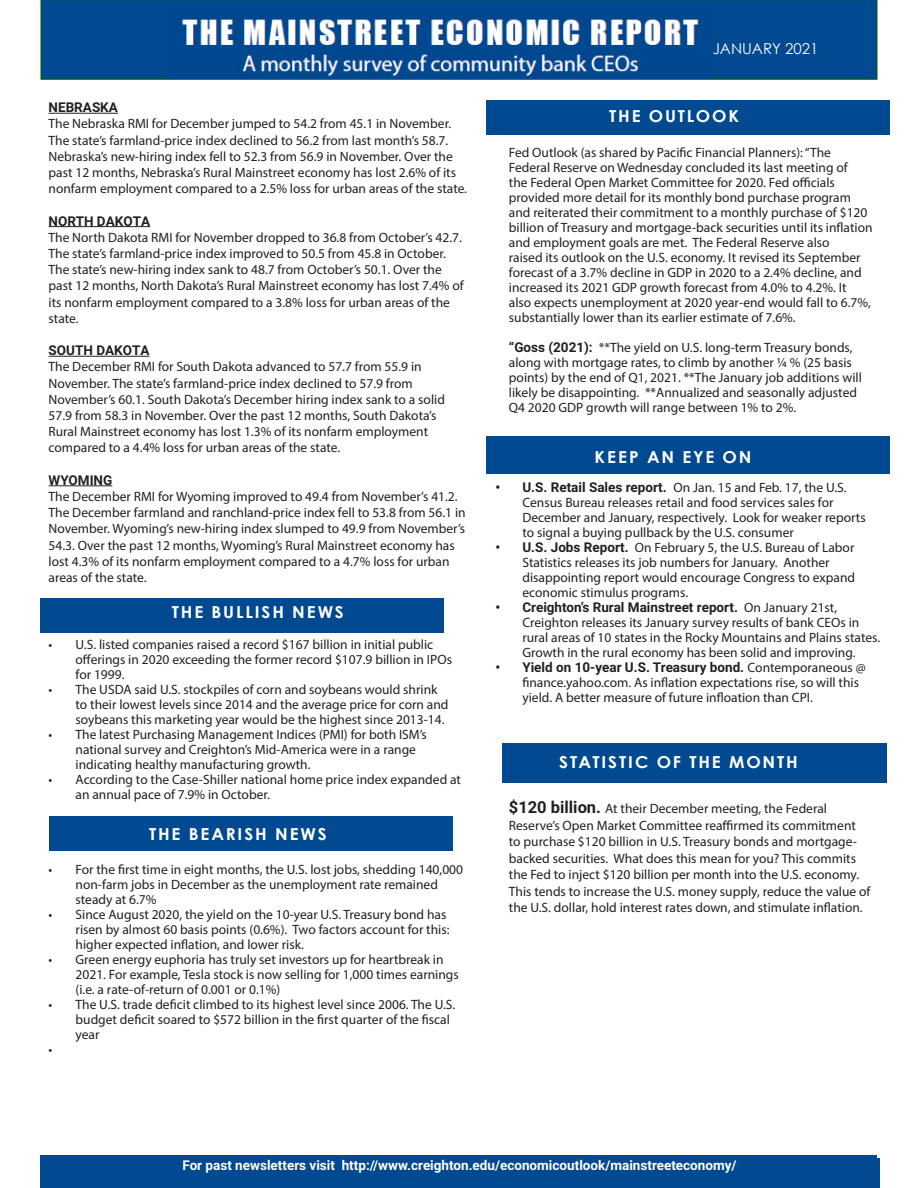
<style>
.page{position:relative;width:918px;height:1188px;background:#fff}
.page>*{position:absolute;margin:0;border:0;box-sizing:border-box;transform-origin:0 0}
.t1{font:700 16.5px "Century Gothic";letter-spacing:.11em;color:#fff;scale:1.04 1}
.t2{font:15px "Century Gothic";color:#fff}
.t3{font:13.5px/15px "Myriad Pro";color:#231f20}
.t4{font:700 13.5px "Roboto";color:#231f20}
.t5{font:700 13.5px "Roboto";color:#fff}
.s1{font-family:"Roboto";font-weight:700}
.s2{font-family:"Myriad Pro";font-weight:400}
.s3{font-family:"Roboto";font-weight:700;font-size:16.5px}
</style>
<div class="page">
<svg style="left:40px;top:0;width:838px;height:80px;background:#044c8c"></svg>
<img style="left:169px;top:7px;width:544px;height:71px">
<div style="left:40px;top:598px;width:404px;height:35px;background:#014990"></div>
<div style="left:40px;top:1155px;width:838px;height:33px;background:#014990"></div>
<hr style="left:49px;top:113px;width:69px;height:1px;background:#231f20">
<hr style="left:49px;top:226px;width:101px;height:1px;background:#231f20">
<hr style="left:49px;top:356px;width:101px;height:1px;background:#231f20">
<hr style="left:49px;top:486px;width:63px;height:1px;background:#231f20">
<div style="left:502px;top:744px;width:384px;height:39px;background:#014990"></div>
<div style="left:49px;top:817px;width:404px;height:34px;background:#014990"></div>
<div style="left:486px;top:100px;width:404px;height:35px;background:#014990"></div>
<div style="left:486px;top:436px;width:404px;height:38px;background:#014990"></div>
<p class="t4" style="left:49px;top:98px;width:71px">NEBRASKA</p>
<p class="t3" style="left:49px;top:116px;width:420px;line-height:16.2px">The Nebraska RMI for December jumped to 54.2 from 45.1 in November.<br>The state’s farmland-price index declined to 56.2 from last month’s 58.7.<br>Nebraska’s new-hiring index fell to 52.3 from 56.9 in November. Over the past 12 months, Nebraska’s Rural Mainstreet economy has lost 2.6% of its nonfarm employment compared to a 2.5% loss for urban areas of the state.</p>
<p class="t4" style="left:49px;top:211px;width:103px">NORTH DAKOTA</p>
<p class="t3" style="left:49px;top:229px;width:417px;line-height:16.2px">The North Dakota RMI for November dropped to 36.8 from October’s 42.7.<br>The state’s farmland-price index improved to 50.5 from 45.8 in October.<br>The state’s new-hiring index sank to 48.7 from October’s 50.1. Over the past 12 months, North Dakota’s Rural Mainstreet economy has lost 7.4% of its nonfarm employment compared to a 3.8% loss for urban areas of the state.</p>
<p class="t4" style="left:49px;top:341px;width:102px">SOUTH DAKOTA</p>
<p class="t3" style="left:49px;top:359px;width:398px;line-height:16.2px">The December RMI for South Dakota advanced to 57.7 from 55.9 in November. The state’s farmland-price index declined to 57.9 from November’s 60.1. South Dakota’s December hiring index sank to a solid 57.9 from 58.3 in November. Over the past 12 months, South Dakota’s Rural Mainstreet economy has lost 1.3% of its nonfarm employment compared to a 4.4% loss for urban areas of the state.</p>
<p class="t4" style="left:49px;top:471px;width:65px">WYOMING</p>
<p class="t3" style="left:49px;top:488px;width:419px;line-height:16.2px">The December RMI for Wyoming improved to 49.4 from November’s 41.2.<br>The December farmland and ranchland-price index fell to 53.8 from 56.1 in November. Wyoming’s new-hiring index slumped to 49.9 from November’s 54.3. Over the past 12 months, Wyoming’s Rural Mainstreet economy has lost 4.3% of its nonfarm employment compared to a 4.7% loss for urban areas of the state.</p>
<p class="t1" style="left:172px;top:600px;width:167px">THE BULLISH NEWS</p>
<p class="t3" style="left:76px;top:637px;width:378px;text-indent:-27px">• U.S. listed companies raised a record $167 billion in initial public offerings in 2020 exceeding the former record $107.9 billion in IPOs for 1999.</p>
<p class="t3" style="left:76px;top:682px;width:374px;text-indent:-27px">• The USDA said U.S. stockpiles of corn and soybeans would shrink to their lowest levels since 2014 and the average price for corn and soybeans this marketing year would be the highest since 2013-14.</p>
<p class="t3" style="left:76px;top:727px;width:353px;text-indent:-27px">• The latest Purchasing Management Indices (PMI) for both ISM’s national survey and Creighton’s Mid-America were in a range indicating healthy manufacturing growth.</p>
<p class="t3" style="left:76px;top:772px;width:387px;text-indent:-27px">• According to the Case-Shiller national home price index expanded at an annual pace of 7.9% in October.</p>
<p class="t1" style="left:149px;top:822px;width:172px">THE BEARISH NEWS</p>
<p class="t3" style="left:76px;top:862px;width:389px;text-indent:-27px">• For the first time in eight months, the U.S. lost jobs, shedding 140,000 non-farm jobs in December as the unemployment rate remained steady at 6.7%</p>
<p class="t3" style="left:76px;top:907px;width:375px;text-indent:-27px">• Since August 2020, the yield on the 10-year U.S. Treasury bond has risen by almost 60 basis points (0.6%). Two factors account for this: higher expected inflation, and lower risk.</p>
<p class="t3" style="left:76px;top:952px;width:385px;text-indent:-27px">• Green energy euphoria has truly set investors up for heartbreak in<br>2021. For example, Tesla stock is now selling for 1,000 times earnings (i.e. a rate-of-return of 0.001 or 0.1%)</p>
<p class="t3" style="left:49px;top:997px;width:408px">• The U.S. trade deficit climbed to its highest level since 2006. The U.S.</p>
<p class="t3" style="left:76px;top:1012px;width:376px">budget deficit soared to $572 billion in the first quarter of the fiscal</p>
<p class="t3" style="left:76px;top:1027px;width:25px">year</p>
<p class="t3" style="left:49px;top:1042px;width:5px">•</p>
<p class="t2" style="left:713px;top:38px;width:107px">JANUARY 2021</p>
<p class="t1" style="left:609px;top:104px;width:126px">THE OUTLOOK</p>
<p class="t3" style="left:509px;top:145px;width:365px">Fed Outlook (as shared by Pacific Financial Planners): “The Federal Reserve on Wednesday concluded its last meeting of<br>the Federal Open Market Committee for 2020. Fed officials provided more detail for its monthly bond purchase program and reiterated their commitment to a monthly purchase of $120 billion of Treasury and mortgage-back securities until its inflation and employment goals are met. The Federal Reserve also<br>raised its outlook on the U.S. economy. It revised its September forecast of a 3.7% decline in GDP in 2020 to a 2.4% decline, and increased its 2021 GDP growth forecast from 4.0% to 4.2%. It<br>also expects unemployment at 2020 year-end would fall to 6.7%, substantially lower than its earlier estimate of 7.6%.</p>
<p class="t3" style="left:509px;top:340px;width:354px"><span class="s1">“Goss (2021):</span> **The yield on U.S. long-term Treasury bonds, along with mortgage rates, to climb by another ¼ % (25 basis points) by the end of Q1, 2021. **The January job additions will likely be disappointing. **Annualized and seasonally adjusted Q4 2020 GDP growth will range between 1% to 2%.</p>
<p class="t1" style="left:595px;top:445px;width:152px">KEEP AN EYE ON</p>
<p class="t3" style="left:522px;top:480px;width:345px;text-indent:-27px"><span class="s1">• U.S. Retail Sales report.</span> On Jan. 15 and Feb. 17, the U.S.<br>Census Bureau releases retail and food services sales for December and January, respectively. Look for weaker reports to signal a buying pullback by the U.S. consumer</p>
<p class="t3" style="left:522px;top:540px;width:334px;text-indent:-27px"><span class="s1">• U.S. Jobs Report.</span> On February 5, the U.S. Bureau of Labor Statistics releases its job numbers for January. Another disappointing report would encourage Congress to expand economic stimulus programs.</p>
<p class="t4" style="left:495px;top:598px;width:343px">• Creighton’s Rural Mainstreet report. <span class="s2">On January 21st,</span></p>
<p class="t3" style="left:522px;top:615px;width:359px">Creighton releases its January survey results of bank CEOs in rural areas of 10 states in the Rocky Mountains and Plains states.<br>Growth in the rural economy has been solid and improving.</p>
<p class="t4" style="left:495px;top:658px;width:372px">• Yield on 10-year U.S. Treasury bond. <span class="s2">Contemporaneous @</span></p>
<p class="t3" style="left:522px;top:675px;width:338px">finance.yahoo.com. As inflation expectations rise, so will this yield. A better measure of future infloation than CPI.</p>
<p class="t1" style="left:559px;top:750px;width:231px">STATISTIC OF THE MONTH</p>
<p class="t3" style="left:509px;top:800px;width:363px;line-height:16.5px"><span class="s3">$120 billion.</span> At their December meeting, the Federal Reserve’s Open Market Committee reaffirmed its commitment to purchase $120 billion in U.S. Treasury bonds and mortgage&shy;backed securities. What does this mean for you? This commits the Fed to inject $120 billion per month into the U.S. economy.<br>This tends to increase the U.S. money supply, reduce the value of the U.S. dollar, hold interest rates down, and stimulate inflation.</p>
<p class="t5" style="left:182px;top:1156px;width:556px">For past newsletters visit http://www.creighton.edu/economicoutlook/mainstreeteconomy/</p>
</div>
